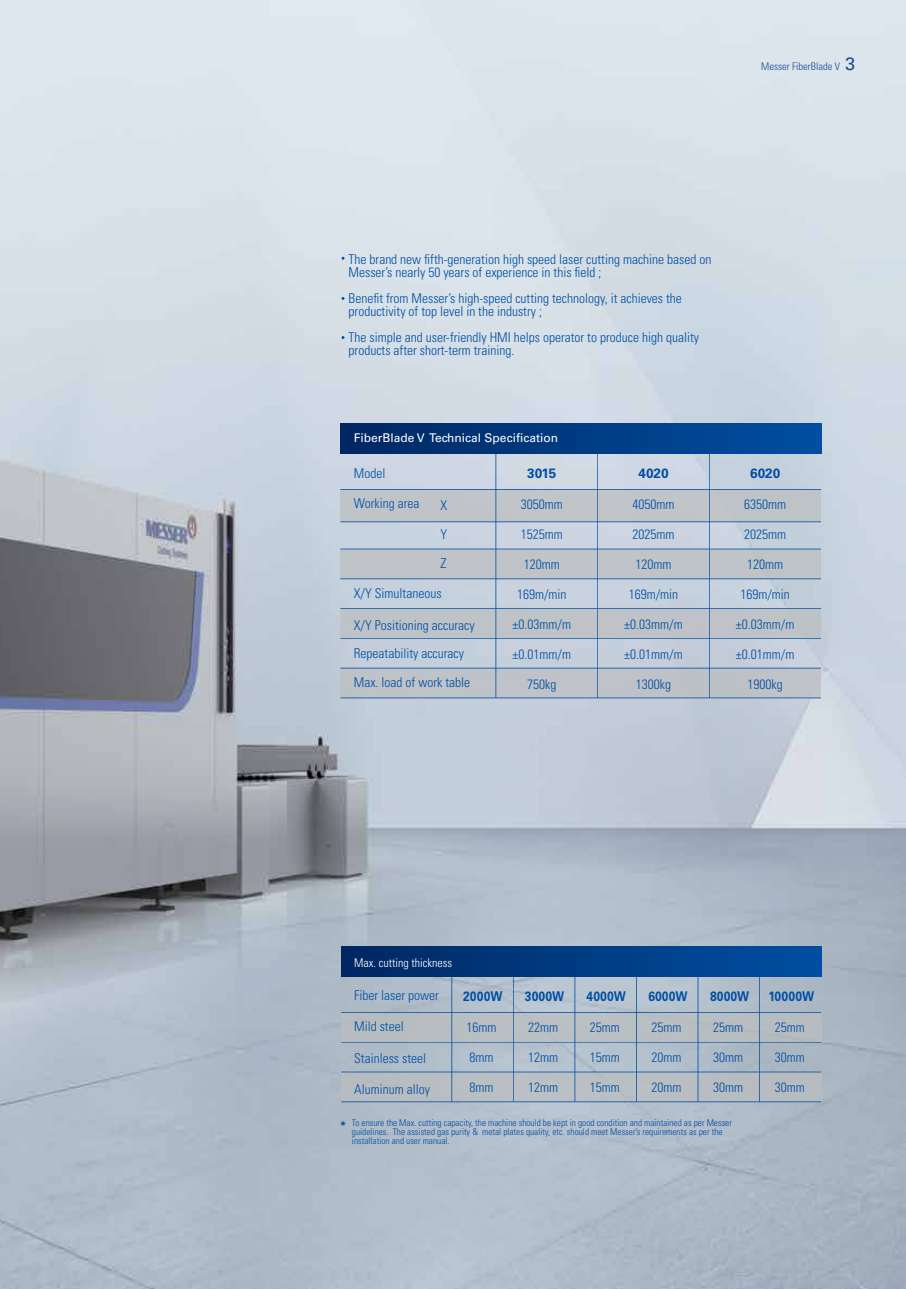
<style>
.page{position:relative;width:906px;height:1289px;background:#fff}
.page>*{position:absolute;margin:0;border:0;box-sizing:border-box;transform-origin:0 0}
.t1{font:300 condensed 13.5px/28.5px "Univers LT Std";color:#004fa3}
.t2{font:700 13.5px "Univers LT Std";color:#004fa3;scale:.89 1}
.t3{font:700 13.5px "Univers LT Std";color:#004fa3}
.t4{font:12px "Univers LT Std";color:#fff}
.t5{font:300 condensed 12px "Univers LT Std";color:#fff}
.t6{font:700 condensed 12px "Univers LT Std";color:#004fa3}
.t7{font:300 condensed 10.5px "Univers LT Std";color:#1e4c94}
.t8{font:300 condensed 9.3px/9px "Univers LT Std";color:#004fa3}
.s1{font-weight:400;font-stretch:normal;font-size:18px}
</style>
<div class="page">
<img style="left:0;top:0;width:906px;height:1288px">
<div style="left:341px;top:1012px;width:480px;height:30px;background:#bcbec0"></div>
<div style="left:341px;top:1071px;width:480px;height:30px;background:#bcbec0"></div>
<hr style="left:341px;top:1012px;width:480px;height:1px;background:#004fa3">
<hr style="left:341px;top:1041px;width:480px;height:1px;background:#004fa3">
<hr style="left:341px;top:1071px;width:480px;height:1px;background:#004fa3">
<hr style="left:759px;top:975px;width:1px;height:126px;background:#004fa3">
<hr style="left:698px;top:975px;width:1px;height:126px;background:#004fa3">
<hr style="left:636px;top:975px;width:1px;height:126px;background:#004fa3">
<hr style="left:574px;top:975px;width:1px;height:126px;background:#004fa3">
<hr style="left:513px;top:975px;width:1px;height:126px;background:#004fa3">
<hr style="left:451px;top:975px;width:1px;height:126px;background:#004fa3">
<hr style="left:341px;top:1101px;width:480px;height:1px;background:#004fa3">
<div style="left:341px;top:946px;width:480px;height:30px;background:linear-gradient(to right,#002862,#004fa1)"></div>
<div style="left:340px;top:489px;width:481px;height:33px;background:#c0c4c9"></div>
<div style="left:340px;top:549px;width:481px;height:30px;background:#c0c4c9"></div>
<div style="left:340px;top:608px;width:481px;height:30px;background:#bfc3c8"></div>
<div style="left:340px;top:668px;width:481px;height:30px;background:#bec2c8"></div>
<hr style="left:340px;top:489px;width:481px;height:1px;background:#004fa3">
<hr style="left:495px;top:451px;width:1px;height:247px;background:#004fa3">
<hr style="left:597px;top:451px;width:1px;height:247px;background:#004fa3">
<hr style="left:709px;top:451px;width:1px;height:247px;background:#004fa3">
<hr style="left:340px;top:578px;width:481px;height:1px;background:#004fa3">
<hr style="left:340px;top:608px;width:481px;height:1px;background:#004fa3">
<hr style="left:340px;top:638px;width:481px;height:1px;background:#004fa3">
<hr style="left:340px;top:668px;width:481px;height:1px;background:#004fa3">
<hr style="left:340px;top:697px;width:481px;height:1px;background:#004fa3">
<div style="left:340px;top:423px;width:481px;height:30px;background:linear-gradient(to right,#002862,#004fa1)"></div>
<hr style="left:340px;top:521px;width:481px;height:1px;background:#004fa3">
<hr style="left:340px;top:549px;width:481px;height:1px;background:#004fa3">
<p class="t7" style="left:761px;top:60px;width:95px">Messer FiberBlade V <span class="s1">3</span></p>
<p class="t1" style="left:348px;top:252px;width:364px;line-height:13.5px">The brand new fifth-generation high speed laser cutting machine based on<br>Messer’s nearly 50 years of experience in this field ;</p>
<p class="t1" style="left:348px;top:291px;width:335px;line-height:13.5px">Benefit from Messer’s high-speed cutting technology, it achieves the productivity of top level in the industry ;</p>
<p class="t1" style="left:348px;top:330px;width:352px;line-height:13.5px">The simple and user-friendly HMI helps operator to produce high quality products after short-term training.</p>
<p class="t4" style="left:354px;top:430px;width:206px">FiberBlade V Technical Specification</p>
<p class="t1" style="left:354px;top:458px;width:33px">Model</p>
<p class="t1" style="left:354px;top:488px;width:67px">Working area</p>
<p class="t1" style="left:440px;top:491px;width:8px;text-align:justify">X Y Z</p>
<p class="t1" style="left:354px;top:579px;width:89px">X/Y Simultaneous</p>
<p class="t1" style="left:354px;top:610px;width:122px">X/Y Positioning accuracy<br>Repeatability accuracy<br>Max. load of work table</p>
<p class="t3" style="left:527px;top:465px;width:31px">3015</p>
<p class="t3" style="left:638px;top:465px;width:32px">4020</p>
<p class="t3" style="left:750px;top:465px;width:32px">6020</p>
<p class="t1" style="left:521px;top:490px;width:43px">3050mm</p>
<p class="t1" style="left:521px;top:520px;width:43px">1525mm</p>
<p class="t1" style="left:524px;top:550px;width:37px">120mm</p>
<p class="t1" style="left:517px;top:580px;width:51px">169m/min</p>
<p class="t1" style="left:512px;top:610px;width:60px">±0.03mm/m</p>
<p class="t1" style="left:512px;top:640px;width:60px">±0.01mm/m</p>
<p class="t1" style="left:527px;top:670px;width:31px">750kg</p>
<p class="t1" style="left:744px;top:490px;width:43px">6350mm</p>
<p class="t1" style="left:744px;top:520px;width:43px">2025mm</p>
<p class="t1" style="left:747px;top:550px;width:37px">120mm</p>
<p class="t1" style="left:740px;top:580px;width:51px">169m/min</p>
<p class="t1" style="left:736px;top:610px;width:60px">±0.03mm/m</p>
<p class="t1" style="left:736px;top:640px;width:60px">±0.01mm/m</p>
<p class="t1" style="left:747px;top:670px;width:37px">1900kg</p>
<p class="t1" style="left:632px;top:490px;width:43px">4050mm</p>
<p class="t1" style="left:632px;top:520px;width:43px">2025mm</p>
<p class="t1" style="left:635px;top:550px;width:37px">120mm</p>
<p class="t1" style="left:629px;top:580px;width:51px">169m/min</p>
<p class="t1" style="left:624px;top:610px;width:60px">±0.03mm/m</p>
<p class="t1" style="left:624px;top:640px;width:60px">±0.01mm/m</p>
<p class="t1" style="left:636px;top:670px;width:37px">1300kg</p>
<p class="t5" style="left:354px;top:955px;width:99px">Max. cutting thickness</p>
<p class="t1" style="left:354px;top:980px;width:86px">Fiber laser power</p>
<p class="t1" style="left:354px;top:1012px;width:51px">Mild steel</p>
<p class="t1" style="left:354px;top:1043px;width:73px">Stainless steel</p>
<p class="t1" style="left:354px;top:1075px;width:77px">Aluminum alloy</p>
<p class="t2" style="left:463px;top:988px;width:46px">2000W</p>
<p class="t1" style="left:466px;top:1012px;width:31px">16mm</p>
<p class="t1" style="left:469px;top:1042px;width:26px">8mm</p>
<p class="t1" style="left:469px;top:1072px;width:26px">8mm</p>
<p class="t8" style="left:352px;top:1118px;width:381px">To ensure the Max. cutting capacity, the machine should be kept in good condition and maintained as per Messer guidelines. The assisted gas purity &amp; metal plates quality, etc. should meet Messer’s requirements as per the installation and user manual.</p>
<p class="t2" style="left:525px;top:988px;width:46px">3000W</p>
<p class="t1" style="left:528px;top:1012px;width:31px">22mm</p>
<p class="t1" style="left:528px;top:1042px;width:31px">12mm</p>
<p class="t1" style="left:528px;top:1072px;width:31px">12mm</p>
<p class="t2" style="left:586px;top:988px;width:46px">4000W</p>
<p class="t1" style="left:590px;top:1012px;width:31px">25mm</p>
<p class="t1" style="left:590px;top:1042px;width:31px">15mm</p>
<p class="t1" style="left:590px;top:1072px;width:31px">15mm</p>
<p class="t2" style="left:648px;top:988px;width:46px">6000W</p>
<p class="t1" style="left:651px;top:1012px;width:31px">25mm</p>
<p class="t1" style="left:651px;top:1042px;width:31px">20mm</p>
<p class="t1" style="left:651px;top:1072px;width:31px">20mm</p>
<p class="t2" style="left:710px;top:988px;width:46px">8000W</p>
<p class="t1" style="left:713px;top:1012px;width:31px">25mm</p>
<p class="t1" style="left:713px;top:1042px;width:31px">30mm</p>
<p class="t1" style="left:713px;top:1072px;width:31px">30mm</p>
<p class="t6" style="left:340px;top:1118px;width:7px">*</p>
<p class="t2" style="left:768px;top:988px;width:53px">10000W</p>
<p class="t1" style="left:775px;top:1012px;width:31px">25mm</p>
<p class="t1" style="left:775px;top:1042px;width:31px">30mm</p>
<p class="t1" style="left:775px;top:1072px;width:31px">30mm</p>
</div>
